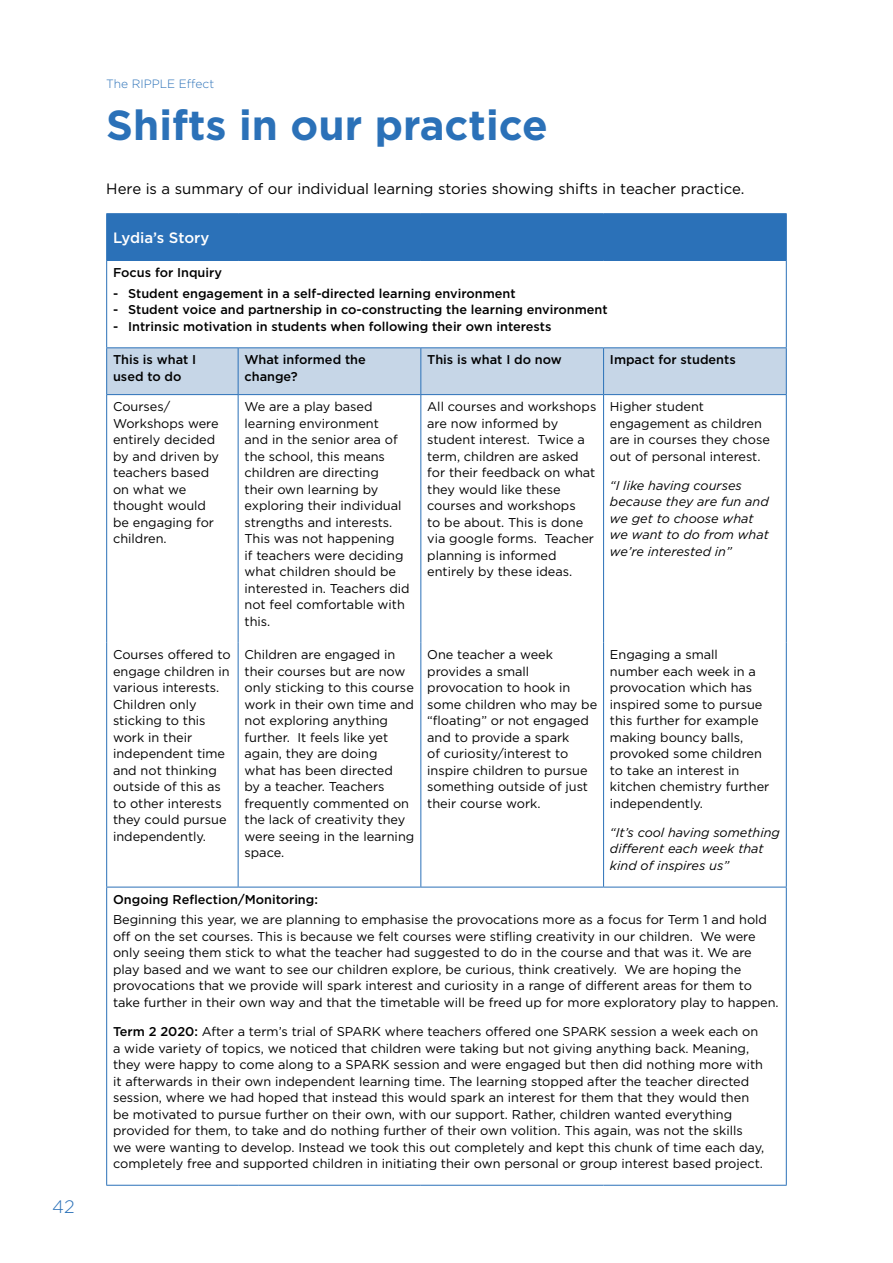
<style>
.page{position:relative;width:893px;height:1263px;background:#fff}
.page>*{position:absolute;margin:0;border:0;box-sizing:border-box;transform-origin:0 0}
.t1{font:700 42px "Gotham";color:#2b71b8}
.t2{font:300 18px "Gotham";color:#2b71b8}
.t3{font:15px "Gotham";color:#000}
.t4{font:500 15px "Gotham";letter-spacing:-.005em;color:#fff}
.t5{font:12.75px/16.5px "Gotham";color:#000}
.t6{font:500 12.75px/16.5px "Gotham";color:#000}
.t7{font:italic 12.75px/16.5px "Gotham";color:#000}
.t8{font:300 12px "Gotham";color:#2b71b8}
.s1{font-weight:500}
</style>
<div class="page">
<div style="left:107px;top:214px;width:679px;height:46px;background:#2b71b8"></div>
<div style="left:107px;top:348px;width:679px;height:46px;background:#c6d6e7"></div>
<hr style="left:106px;top:214px;width:1px;height:46px;background:#2b71b8">
<hr style="left:238px;top:214px;width:1px;height:46px;background:#2b71b8">
<hr style="left:420px;top:214px;width:1px;height:46px;background:#2b71b8">
<hr style="left:603px;top:214px;width:1px;height:46px;background:#2b71b8">
<hr style="left:786px;top:214px;width:1px;height:46px;background:#2b71b8">
<hr style="left:106px;top:348px;width:1px;height:46px;background:#2b71b8">
<hr style="left:238px;top:348px;width:1px;height:46px;background:#2b71b8">
<hr style="left:420px;top:348px;width:1px;height:46px;background:#2b71b8">
<hr style="left:603px;top:348px;width:1px;height:46px;background:#2b71b8">
<hr style="left:786px;top:348px;width:1px;height:46px;background:#2b71b8">
<hr style="left:106px;top:643px;width:1px;height:244px;background:#2b71b8">
<hr style="left:238px;top:643px;width:1px;height:244px;background:#2b71b8">
<hr style="left:420px;top:643px;width:1px;height:244px;background:#2b71b8">
<hr style="left:603px;top:643px;width:1px;height:244px;background:#2b71b8">
<hr style="left:786px;top:643px;width:1px;height:244px;background:#2b71b8">
<hr style="left:106px;top:887px;width:132px;height:1px;background:#2b71b8">
<hr style="left:106px;top:887px;width:1px;height:298px;background:#2b71b8">
<hr style="left:238px;top:887px;width:183px;height:1px;background:#2b71b8">
<hr style="left:421px;top:887px;width:183px;height:1px;background:#2b71b8">
<hr style="left:604px;top:887px;width:183px;height:1px;background:#2b71b8">
<hr style="left:786px;top:887px;width:1px;height:298px;background:#2b71b8">
<hr style="left:106px;top:213px;width:132px;height:1px;background:#2b71b8">
<hr style="left:238px;top:213px;width:183px;height:1px;background:#2b71b8">
<hr style="left:421px;top:213px;width:183px;height:1px;background:#2b71b8">
<hr style="left:604px;top:213px;width:183px;height:1px;background:#2b71b8">
<hr style="left:106px;top:260px;width:132px;height:1px;background:#2b71b8">
<hr style="left:106px;top:261px;width:1px;height:86px;background:#2b71b8">
<hr style="left:238px;top:260px;width:183px;height:1px;background:#2b71b8">
<hr style="left:421px;top:260px;width:183px;height:1px;background:#2b71b8">
<hr style="left:604px;top:260px;width:183px;height:1px;background:#2b71b8">
<hr style="left:786px;top:261px;width:1px;height:86px;background:#2b71b8">
<hr style="left:106px;top:347px;width:132px;height:1px;background:#2b71b8">
<hr style="left:238px;top:347px;width:183px;height:1px;background:#2b71b8">
<hr style="left:421px;top:347px;width:183px;height:1px;background:#2b71b8">
<hr style="left:604px;top:347px;width:183px;height:1px;background:#2b71b8">
<hr style="left:106px;top:394px;width:132px;height:1px;background:#2b71b8">
<hr style="left:106px;top:395px;width:1px;height:248px;background:#2b71b8">
<hr style="left:238px;top:394px;width:183px;height:1px;background:#2b71b8">
<hr style="left:238px;top:395px;width:1px;height:248px;background:#2b71b8">
<hr style="left:421px;top:394px;width:183px;height:1px;background:#2b71b8">
<hr style="left:420px;top:395px;width:1px;height:248px;background:#2b71b8">
<hr style="left:604px;top:394px;width:183px;height:1px;background:#2b71b8">
<hr style="left:603px;top:395px;width:1px;height:248px;background:#2b71b8">
<hr style="left:786px;top:395px;width:1px;height:248px;background:#2b71b8">
<hr style="left:106px;top:1185px;width:132px;height:1px;background:#2b71b8">
<hr style="left:238px;top:1185px;width:183px;height:1px;background:#2b71b8">
<hr style="left:421px;top:1185px;width:183px;height:1px;background:#2b71b8">
<hr style="left:604px;top:1185px;width:183px;height:1px;background:#2b71b8">
<h2 class="t2" style="left:52px;top:1195px;width:24px">42</h2>
<p class="t8" style="left:106px;top:76px;width:109px">The RIPPLE Effect</p>
<h1 class="t1" style="left:106px;top:97px;width:443px">Shifts in our practice</h1>
<p class="t3" style="left:106px;top:179px;width:640px">Here is a summary of our individual learning stories showing shifts in teacher practice.</p>
<p class="t4" style="left:113px;top:227px;width:98px">Lydia’s Story</p>
<p class="t6" style="left:113px;top:264px;width:110px">Focus for Inquiry</p>
<p class="t6" style="left:113px;top:285px;width:404px">- Student engagement in a self-directed learning environment</p>
<p class="t6" style="left:113px;top:301px;width:496px">- Student voice and partnership in co-constructing the learning environment</p>
<p class="t6" style="left:113px;top:318px;width:440px">- Intrinsic motivation in students when following their own interests</p>
<p class="t6" style="left:113px;top:351px;width:85px">This is what I used to do</p>
<p class="t6" style="left:244px;top:351px;width:123px">What informed the change?</p>
<p class="t6" style="left:427px;top:351px;width:136px">This is what I do now</p>
<p class="t6" style="left:610px;top:351px;width:127px">Impact for students</p>
<p class="t5" style="left:113px;top:398px;width:108px">Courses/<br>Workshops were entirely decided by and driven by teachers based on what we thought would be engaging for children.</p>
<p class="t5" style="left:244px;top:398px;width:167px">We are a play based learning environment<br>and in the senior area of the school, this means children are directing their own learning by exploring their individual strengths and interests.<br>This was not happening<br>if teachers were deciding what children should be interested in. Teachers did not feel comfortable with this.</p>
<p class="t5" style="left:427px;top:398px;width:171px">All courses and workshops are now informed by student interest. Twice a term, children are asked for their feedback on what they would like these courses and workshops<br>to be about. This is done via google forms. Teacher planning is informed entirely by these ideas.</p>
<p class="t5" style="left:610px;top:398px;width:161px">Higher student engagement as children are in courses they chose out of personal interest.</p>
<p class="t7" style="left:610px;top:477px;width:160px">“I like having courses because they are fun and we get to choose what we want to do from what we’re interested in”</p>
<p class="t5" style="left:113px;top:646px;width:119px">Courses offered to engage children in various interests.<br>Children only sticking to this work in their independent time and not thinking outside of this as to other interests they could pursue independently.</p>
<p class="t5" style="left:244px;top:646px;width:171px">Children are engaged in their courses but are now only sticking to this course work in their own time and not exploring anything further. It feels like yet again, they are doing<br>what has been directed<br>by a teacher. Teachers frequently commented on the lack of creativity they were seeing in the learning space.</p>
<p class="t5" style="left:427px;top:646px;width:171px">One teacher a week provides a small provocation to hook in some children who may be “floating” or not engaged and to provide a spark<br>of curiosity/interest to inspire children to pursue something outside of just their course work.</p>
<p class="t5" style="left:610px;top:646px;width:161px">Engaging a small number each week in a provocation which has inspired some to pursue this further for example making bouncy balls, provoked some children to take an interest in kitchen chemistry further independently.</p>
<p class="t7" style="left:610px;top:824px;width:171px">“It’s cool having something different each week that kind of inspires us”</p>
<p class="t6" style="left:113px;top:891px;width:206px">Ongoing Reflection/Monitoring:</p>
<p class="t5" style="left:113px;top:911px;width:667px">Beginning this year, we are planning to emphasise the provocations more as a focus for Term 1 and hold off on the set courses. This is because we felt courses were stifling creativity in our children. We were only seeing them stick to what the teacher had suggested to do in the course and that was it. We are play based and we want to see our children explore, be curious, think creatively. We are hoping the provocations that we provide will spark interest and curiosity in a range of different areas for them to take further in their own way and that the timetable will be freed up for more exploratory play to happen.</p>
<p class="t5" style="left:113px;top:1023px;width:653px"><span class="s1">Term 2 2020:</span> After a term’s trial of SPARK where teachers offered one SPARK session a week each on a wide variety of topics, we noticed that children were taking but not giving anything back. Meaning, they were happy to come along to a SPARK session and were engaged but then did nothing more with it afterwards in their own independent learning time. The learning stopped after the teacher directed session, where we had hoped that instead this would spark an interest for them that they would then be motivated to pursue further on their own, with our support. Rather, children wanted everything provided for them, to take and do nothing further of their own volition. This again, was not the skills we were wanting to develop. Instead we took this out completely and kept this chunk of time each day, completely free and supported children in initiating their own personal or group interest based project.</p>
</div>
